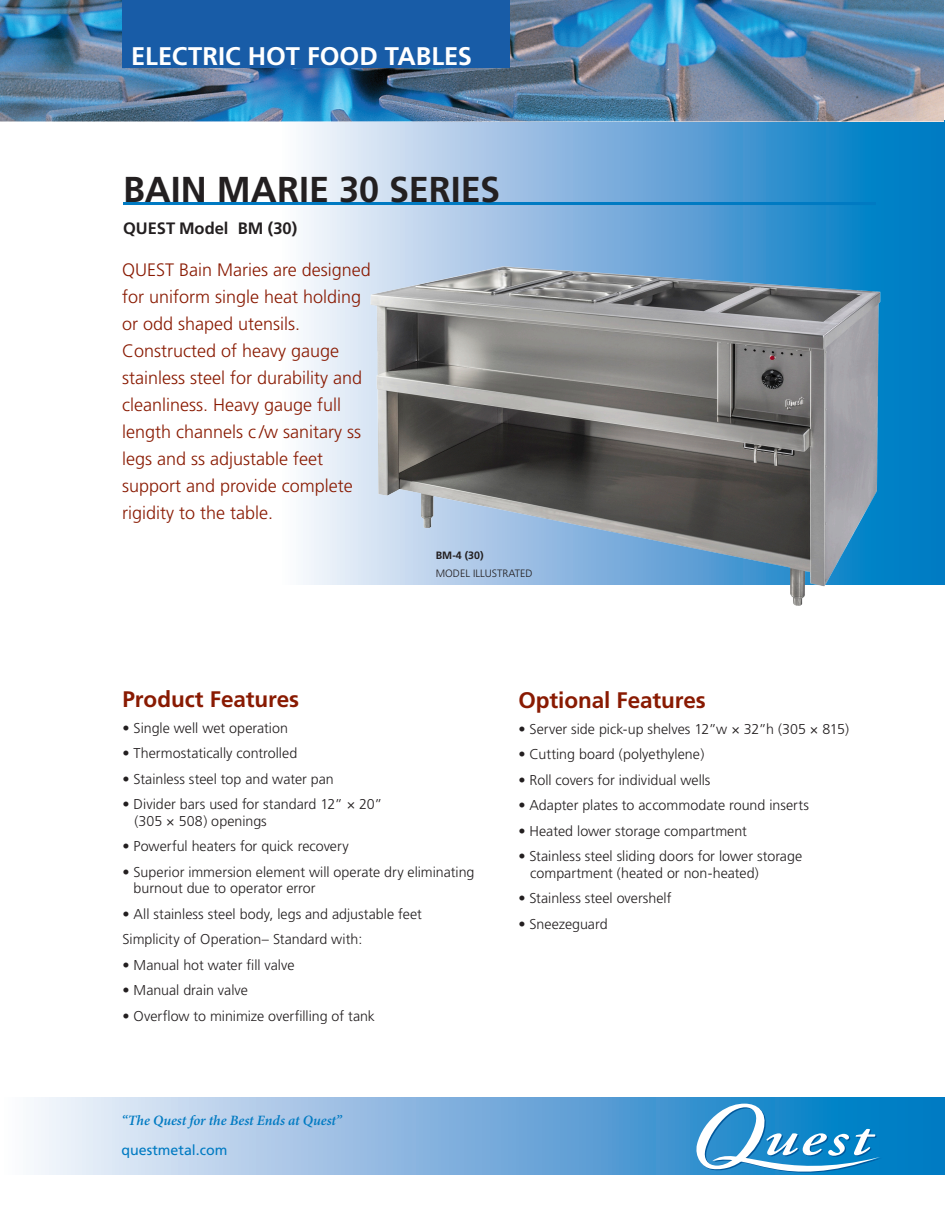
<style>
.page{position:relative;width:945px;height:1215px;background:#fff}
.page>*{position:absolute;margin:0;border:0;box-sizing:border-box;transform-origin:0 0}
.t1{font:700 36px "Frutiger";color:#231f20}
.PAGENAME-1_BOLD_17_2{font:700 25.5px "Frutiger";color:#fff}
.subhead{font:700 22.5px "Frutiger";letter-spacing:-.005em;color:#891a02}
.Intro_Text{font:300 18px/27px "Frutiger";color:#891a02}
.Mode{font:700 16.5px "Frutiger";color:#231f20}
.Larger_Bullets-11_13{font:300 14.25px/16.5px "Frutiger";color:#231f20}
.Body_9_5pt{font:300 14.25px "Frutiger";color:#231f20}
.Body_9_5pt-2{font:italic 600 14.25px "Minion Pro";letter-spacing:-.005em;color:#007ac2}
.Body_9_5pt-3{font:14.25px "Frutiger";color:#007ac2}
.Body_9_5pt-4{font:300 10.65px/18px "Frutiger";color:#231f20}
.s1{font-weight:700}
</style>
<div class="page">
<div style="left:280px;top:120px;width:665px;height:465px;background:linear-gradient(to right,#fff3fb,#0070c0)"></div>
<img style="left:0;top:0;width:943px;height:121px">
<div style="left:0;top:1098px;width:945px;height:76px;background:linear-gradient(to right,#fff3fb,#0070bf)"></div>
<svg style="left:696px;top:1104px;width:186px;height:69px"></svg>
<hr style="left:123px;top:202px;width:753px;height:3px;background:#007ac2">
<img style="left:366px;top:259px;width:546px;height:347px">
<div style="left:122px;top:0;width:388px;height:67px;background:#185ca7"></div>
<p class="PAGENAME-1_BOLD_17_2" style="left:131px;top:41px;width:342px">ELECTRIC HOT FOOD TABLES</p>
<p class="t1" style="left:123px;top:168px;width:379px">BAIN MARIE 30 SERIES</p>
<p class="Mode" style="left:123px;top:218px;width:176px">QUEST Model BM (30)</p>
<p class="Intro_Text" style="left:122px;top:256px;width:250px">QUEST Bain Maries are designed for uniform single heat holding or odd shaped utensils.<br>Constructed of heavy gauge stainless steel for durability and cleanliness. Heavy gauge full length channels c /w sanitary ss legs and ss adjustable feet support and provide complete rigidity to the table.</p>
<p class="Body_9_5pt-4" style="left:436px;top:546px;width:98px"><span class="s1">BM-4 (30)<br></span>MODEL ILLUSTRATED</p>
<p class="subhead" style="left:123px;top:686px;width:178px">Product Features</p>
<p class="Body_9_5pt" style="left:123px;top:720px;width:167px">• Single well wet operation</p>
<p class="Larger_Bullets-11_13" style="left:123px;top:745px;width:176px">• Thermostatically controlled</p>
<p class="Larger_Bullets-11_13" style="left:123px;top:770px;width:213px">• Stainless steel top and water pan</p>
<p class="Larger_Bullets-11_13" style="left:134px;top:796px;width:250px;text-indent:-12px">• Divider bars used for standard 12” × 20” (305 × 508) openings</p>
<p class="Body_9_5pt" style="left:123px;top:838px;width:228px">• Powerful heaters for quick recovery</p>
<p class="Larger_Bullets-11_13" style="left:134px;top:863px;width:342px;text-indent:-11px">• Superior immersion element will operate dry eliminating burnout due to operator error</p>
<p class="Larger_Bullets-11_13" style="left:123px;top:905px;width:301px">• All stainless steel body, legs and adjustable feet</p>
<p class="Larger_Bullets-11_13" style="left:123px;top:931px;width:242px">Simplicity of Operation– Standard with:</p>
<p class="Body_9_5pt" style="left:123px;top:957px;width:174px">• Manual hot water fill valve</p>
<p class="Larger_Bullets-11_13" style="left:123px;top:982px;width:127px">• Manual drain valve</p>
<p class="Larger_Bullets-11_13" style="left:123px;top:1007px;width:254px">• Overflow to minimize overfilling of tank</p>
<p class="Body_9_5pt-2" style="left:122px;top:1111px;width:222px">“The Quest for the Best Ends at Quest”</p>
<p class="Body_9_5pt-3" style="left:122px;top:1141px;width:108px">questmetal.com</p>
<p class="subhead" style="left:518px;top:687px;width:189px">Optional Features</p>
<p class="Body_9_5pt" style="left:518px;top:721px;width:332px">• Server side pick-up shelves 12”w × 32”h (305 × 815)</p>
<p class="Larger_Bullets-11_13" style="left:518px;top:746px;width:187px">• Cutting board (polyethylene)</p>
<p class="Larger_Bullets-11_13" style="left:518px;top:771px;width:194px">• Roll covers for individual wells</p>
<p class="Larger_Bullets-11_13" style="left:518px;top:797px;width:292px">• Adapter plates to accommodate round inserts</p>
<p class="Larger_Bullets-11_13" style="left:518px;top:822px;width:230px">• Heated lower storage compartment</p>
<p class="Larger_Bullets-11_13" style="left:530px;top:848px;width:273px;text-indent:-12px">• Stainless steel sliding doors for lower storage compartment (heated or non-heated)</p>
<p class="Larger_Bullets-11_13" style="left:518px;top:890px;width:155px">• Stainless steel overshelf</p>
<p class="Larger_Bullets-11_13" style="left:518px;top:915px;width:91px">• Sneezeguard</p>
</div>
